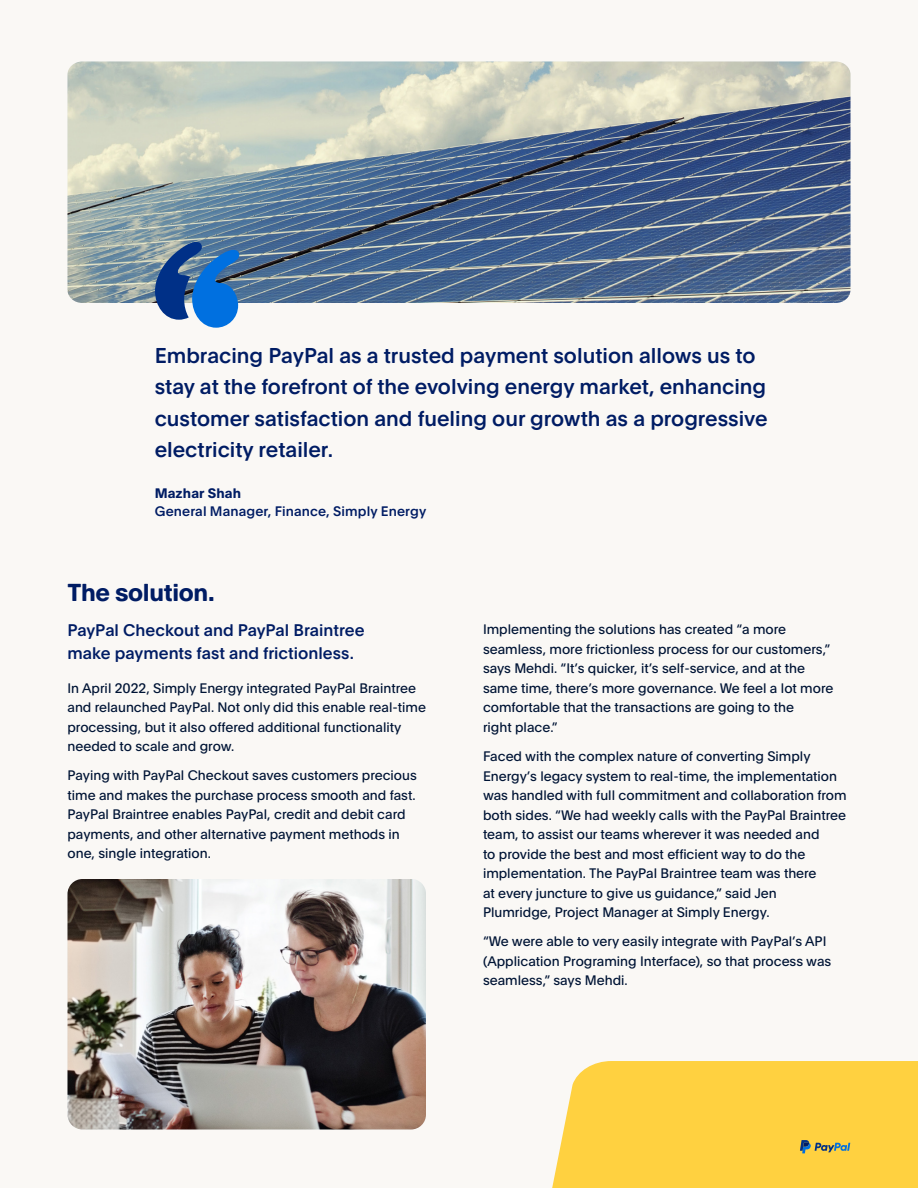
<style>
.page{position:relative;width:918px;height:1188px;background:#faf8f5}
.page>*{position:absolute;margin:0;border:0;box-sizing:border-box;transform-origin:0 0}
.Source_Note_Copy_-_Gray_-_Numbered{font:700 24px "Pay Pal Open";letter-spacing:-.015em;color:#001c64}
.Source_Note_Copy_-_Gray_-_Numbered-2{font:500 21px/31.5px "Pay Pal Open";color:#001c64}
.Source_Note_Copy_-_Gray_-_Numbered-3{font:500 16.5px/22.5px "Pay Pal Open";color:#001c64}
.Body_Copy_-_Dark_Gray{font:13.5px/19.5px "Pay Pal Open";color:#001435}
.Source_Note_Copy_-_Gray_-_Numbered-4{font:500 13.5px/18px "Pay Pal Open";letter-spacing:.01em;color:#001c64}
.s1{font-weight:700}
</style>
<div class="page">
<img style="left:68px;top:62px;width:782px;height:241px">
<img style="left:68px;top:879px;width:358px;height:251px">
<svg style="left:155px;top:241px;width:84px;height:87px"></svg>
<div style="left:552px;top:1061px;width:366px;height:127px;background:#ffd140"></div>
<svg style="left:800px;top:1140px;width:50px;height:13px"></svg>
<p class="Source_Note_Copy_-_Gray_-_Numbered-2" style="left:155px;top:338px;width:615px">Embracing PayPal as a trusted payment solution allows us to stay at the forefront of the evolving energy market, enhancing customer satisfaction and fueling our growth as a progressive electricity retailer.</p>
<p class="Source_Note_Copy_-_Gray_-_Numbered-4" style="left:155px;top:484px;width:273px"><span class="s1">Mazhar Shah<br></span>General Manager, Finance, Simply Energy</p>
<p class="Source_Note_Copy_-_Gray_-_Numbered" style="left:68px;top:576px;width:149px">The solution.</p>
<p class="Source_Note_Copy_-_Gray_-_Numbered-3" style="left:68px;top:618px;width:299px">PayPal Checkout and PayPal Braintree make payments fast and frictionless.</p>
<p class="Body_Copy_-_Dark_Gray" style="left:68px;top:677px;width:360px">In April 2022, Simply Energy integrated PayPal Braintree and relaunched PayPal. Not only did this enable real-time processing, but it also offered additional functionality needed to scale and grow.</p>
<p class="Body_Copy_-_Dark_Gray" style="left:68px;top:765px;width:351px">Paying with PayPal Checkout saves customers precious time and makes the purchase process smooth and fast.<br>PayPal Braintree enables PayPal, credit and debit card payments, and other alternative payment methods in one, single integration.</p>
<p class="Body_Copy_-_Dark_Gray" style="left:483px;top:619px;width:352px">Implementing the solutions has created “a more seamless, more frictionless process for our customers,” says Mehdi. “It’s quicker, it’s self-service, and at the same time, there’s more governance. We feel a lot more comfortable that the transactions are going to the<br>right place.”</p>
<p class="Body_Copy_-_Dark_Gray" style="left:483px;top:746px;width:365px">Faced with the complex nature of converting Simply Energy’s legacy system to real-time, the implementation was handled with full commitment and collaboration from both sides. “We had weekly calls with the PayPal Braintree team, to assist our teams wherever it was needed and<br>to provide the best and most efficient way to do the implementation. The PayPal Braintree team was there<br>at every juncture to give us guidance,” said Jen Plumridge, Project Manager at Simply Energy.</p>
<p class="Body_Copy_-_Dark_Gray" style="left:483px;top:931px;width:350px">“We were able to very easily integrate with PayPal’s API (Application Programing Interface), so that process was seamless,” says Mehdi.</p>
</div>
